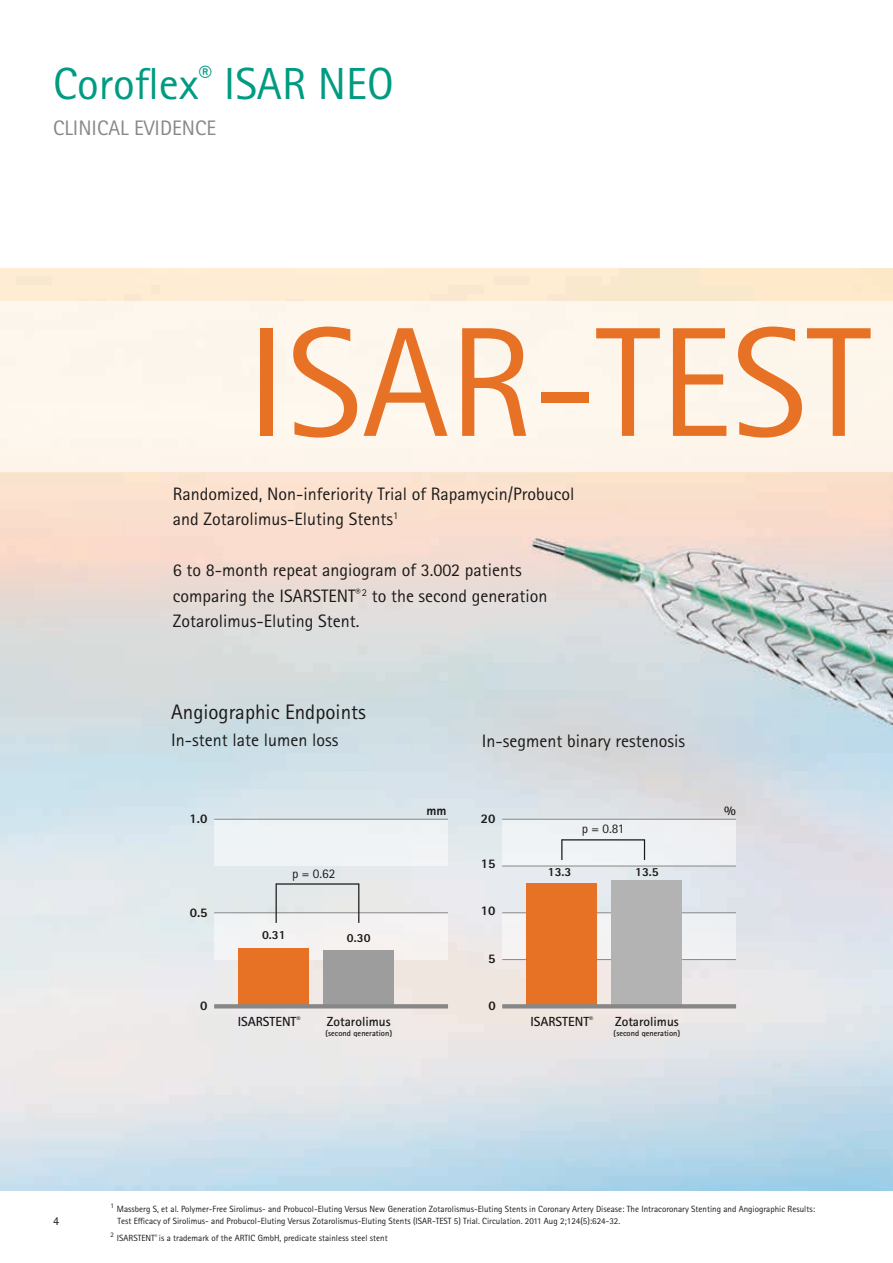
<style>
.page{position:relative;width:893px;height:1263px;background:#fff}
.page>*{position:absolute;margin:0;border:0;box-sizing:border-box;transform-origin:0 0}
.t1{font:156px "Rotis Sans Serif Pro";color:#e77226}
.t2{font:45px "Rotis Sans Serif Pro";color:#009b82}
.t3{font:21px "Rotis Sans Serif Pro";color:#1a1918}
.t4{font:21px "Rotis Sans Serif Pro";color:#878787}
.t5{font:18px/25.5px "Rotis Sans Serif Pro";color:#1a1918}
.t6{font:700 13.2px "Rotis Sans Serif";color:#1a1918}
.t7{font:800 13.2px "Rotis Sans Serif";color:#1a1918}
.t8{font:13.2px "Rotis Sans Serif";color:#1a1918}
.t9{font:800 12.3px "Rotis Sans Serif";color:#1a1918}
.t10{font:12px "Rotis Sans Serif Pro";color:#1a1918}
.t11{font:9px/12px "Rotis Sans Serif Pro";color:#1a1918}
.t12{font:700 8.25px "Rotis Sans Serif";color:#1a1918}
</style>
<div class="page">
<img style="left:0;top:269px;width:893px;height:922px">
<div style="left:0;top:302px;width:893px;height:170px;background:#fef6ec"></div>
<div style="left:502px;top:819px;width:234px;height:47px;background:#eff1f4"></div>
<div style="left:214px;top:819px;width:234px;height:47px;background:#f0f3f5"></div>
<div style="left:214px;top:913px;width:234px;height:46px;background:#f3f2f1"></div>
<div style="left:502px;top:913px;width:234px;height:46px;background:#f0f1f4"></div>
<hr style="left:502px;top:912px;width:234px;height:1px;background:#878787">
<hr style="left:502px;top:819px;width:234px;height:1px;background:#878787">
<hr style="left:502px;top:959px;width:234px;height:1px;background:#878787">
<hr style="left:502px;top:866px;width:234px;height:1px;background:#878787">
<div style="left:612px;top:880px;width:70px;height:126px;background:#b3b3b4"></div>
<div style="left:527px;top:883px;width:70px;height:123px;background:#e77226"></div>
<svg style="left:502px;top:1004px;width:234px;height:4px"></svg>
<hr style="left:214px;top:819px;width:234px;height:1px;background:#878787">
<hr style="left:214px;top:912px;width:234px;height:1px;background:#878787">
<div style="left:324px;top:950px;width:70px;height:56px;background:#9d9d9d"></div>
<div style="left:239px;top:948px;width:70px;height:58px;background:#e77226"></div>
<svg style="left:214px;top:1004px;width:234px;height:4px"></svg>
<hr style="left:276px;top:883px;width:1px;height:40px;background:#1a1918">
<hr style="left:358px;top:883px;width:1px;height:40px;background:#1a1918">
<hr style="left:276px;top:883px;width:83px;height:2px;background:#1a1918">
<svg style="left:561px;top:839px;width:1px;height:21px"></svg>
<svg style="left:644px;top:839px;width:1px;height:21px"></svg>
<hr style="left:562px;top:839px;width:82px;height:1px;background:#1a1918">
<h2 class="t2" style="left:53px;top:57px;width:342px">Coroflex<sup>®</sup> ISAR NEO</h2>
<h3 class="t4" style="left:53px;top:116px;width:164px">CLINICAL EVIDENCE</h3>
<h1 class="t1" style="left:247px;top:291px;width:625px">ISAR-TEST</h1>
<h3 class="t5" style="left:173px;top:481px;width:403px">Randomized, Non-inferiority Trial of Rapamycin/Probucol and Zotarolimus-Eluting Stents<sup>1</sup></h3>
<h3 class="t5" style="left:173px;top:557px;width:376px">6 to 8-month repeat angiogram of 3.002 patients comparing the ISARSTENT<sup>®2</sup> to the second generation<br>Zotarolimus-Eluting Stent.</h3>
<h3 class="t3" style="left:171px;top:700px;width:196px">Angiographic Endpoints</h3>
<h3 class="t5" style="left:171px;top:728px;width:169px">In-stent late lumen loss</h3>
<h3 class="t5" style="left:482px;top:728px;width:205px">In-segment binary restenosis</h3>
<h3 class="t7" style="left:190px;top:810px;width:19px">1.0</h3>
<h3 class="t7" style="left:426px;top:802px;width:22px">mm</h3>
<h3 class="t7" style="left:724px;top:802px;width:13px">%</h3>
<h3 class="t7" style="left:481px;top:810px;width:16px">20</h3>
<h3 class="t8" style="left:582px;top:820px;width:44px">p = 0.81</h3>
<h3 class="t8" style="left:292px;top:865px;width:45px">p = 0.62</h3>
<h3 class="t7" style="left:481px;top:855px;width:16px">15</h3>
<h3 class="t9" style="left:548px;top:864px;width:25px">13.3</h3>
<h3 class="t9" style="left:635px;top:864px;width:25px">13.5</h3>
<h3 class="t7" style="left:190px;top:904px;width:19px">0.5</h3>
<h3 class="t7" style="left:481px;top:902px;width:16px">10</h3>
<h3 class="t9" style="left:262px;top:927px;width:25px">0.31</h3>
<h3 class="t9" style="left:347px;top:930px;width:25px">0.30</h3>
<h3 class="t7" style="left:488px;top:950px;width:9px">5</h3>
<h3 class="t7" style="left:200px;top:997px;width:9px">0</h3>
<h3 class="t7" style="left:488px;top:997px;width:9px">0</h3>
<h3 class="t6" style="left:238px;top:1013px;width:64px">ISARSTENT<sup>®</sup></h3>
<h3 class="t6" style="left:327px;top:1013px;width:65px">Zotarolimus</h3>
<p class="t12" style="left:325px;top:1028px;width:68px">(second generation)</p>
<h3 class="t6" style="left:530px;top:1013px;width:64px">ISARSTENT<sup>®</sup></h3>
<h3 class="t6" style="left:615px;top:1013px;width:65px">Zotarolimus</h3>
<p class="t12" style="left:614px;top:1028px;width:68px">(second generation)</p>
<h3 class="t10" style="left:53px;top:1213px;width:7px">4</h3>
<p class="t11" style="left:118px;top:1203px;width:699px;text-indent:-7px"><sup>1</sup> Massberg S, et al. Polymer-Free Sirolimus- and Probucol-Eluting Versus New Generation Zotarolismus-Eluting Stents in Coronary Artery Disease: The Intracoronary Stenting and Angiographic Results:<br>Test Efficacy of Sirolimus- and Probucol-Eluting Versus Zotarolismus-Eluting Stents (ISAR-TEST 5) Trial. Circulation. 2011 Aug 2;124(5):624-32.</p>
<p class="t11" style="left:111px;top:1231px;width:279px"><sup>2</sup> ISARSTENT<sup>®</sup> is a trademark of the ARTIC GmbH, predicate stainless steel stent</p>
</div>
